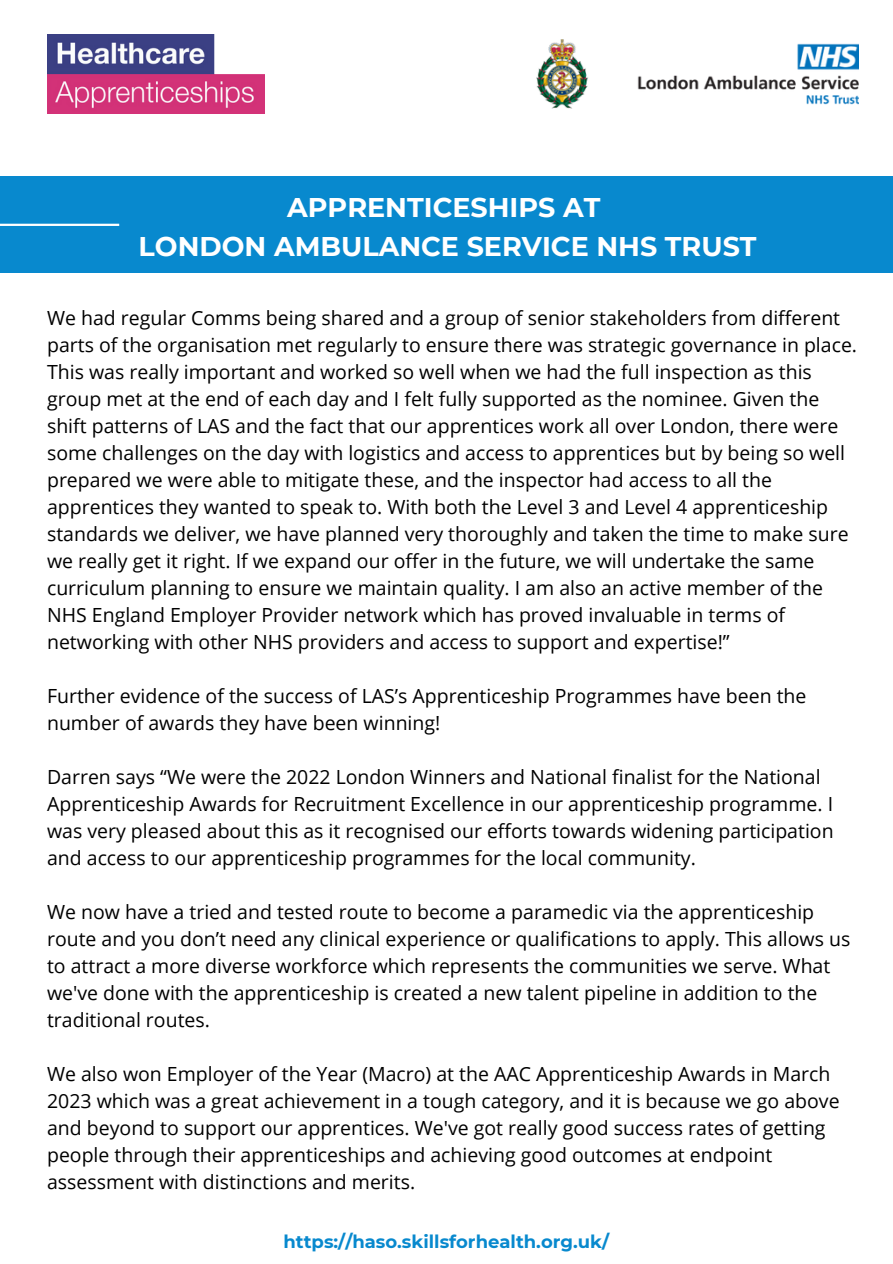
<style>
.page{position:relative;width:893px;height:1264px;background:#fff}
.page>*{position:absolute;margin:0;border:0;box-sizing:border-box;transform-origin:0 0}
.t1{font:700 27px "Montserrat";color:#fff}
.t2{font:19.5px/27px "Open Sans";color:#000}
.t3{font:700 18px "Montserrat";color:#0889ce}
</style>
<div class="page">
<img style="left:47px;top:34px;width:217px;height:79px">
<img style="left:536px;top:39px;width:322px;height:70px">
<div style="left:0;top:177px;width:892px;height:96px;background:#0889ce"></div>
<hr style="left:0;top:224px;width:119px;height:2px;background:#fff">
<p class="t1" style="left:287px;top:191px;width:315px">APPRENTICESHIPS AT</p>
<p class="t1" style="left:139px;top:230px;width:619px">LONDON AMBULANCE SERVICE NHS TRUST</p>
<p class="t2" style="left:47px;top:304px;width:811px">We had regular Comms being shared and a group of senior stakeholders from different parts of the organisation met regularly to ensure there was strategic governance in place.<br>This was really important and worked so well when we had the full inspection as this group met at the end of each day and I felt fully supported as the nominee. Given the shift patterns of LAS and the fact that our apprentices work all over London, there were some challenges on the day with logistics and access to apprentices but by being so well prepared we were able to mitigate these, and the inspector had access to all the apprentices they wanted to speak to. With both the Level 3 and Level 4 apprenticeship standards we deliver, we have planned very thoroughly and taken the time to make sure we really get it right. If we expand our offer in the future, we will undertake the same curriculum planning to ensure we maintain quality. I am also an active member of the NHS England Employer Provider network which has proved invaluable in terms of networking with other NHS providers and access to support and expertise!”</p>
<p class="t2" style="left:47px;top:682px;width:760px">Further evidence of the success of LAS’s Apprenticeship Programmes have been the number of awards they have been winning!</p>
<p class="t2" style="left:47px;top:763px;width:788px">Darren says “We were the 2022 London Winners and National finalist for the National Apprenticeship Awards for Recruitment Excellence in our apprenticeship programme. I was very pleased about this as it recognised our efforts towards widening participation and access to our apprenticeship programmes for the local community.</p>
<p class="t2" style="left:47px;top:897px;width:804px">We now have a tried and tested route to become a paramedic via the apprenticeship route and you don’t need any clinical experience or qualifications to apply. This allows us to attract a more diverse workforce which represents the communities we serve. What we've done with the apprenticeship is created a new talent pipeline in addition to the traditional routes.</p>
<p class="t2" style="left:47px;top:1059px;width:794px">We also won Employer of the Year (Macro) at the AAC Apprenticeship Awards in March 2023 which was a great achievement in a tough category, and it is because we go above and beyond to support our apprentices. We've got really good success rates of getting people through their apprenticeships and achieving good outcomes at endpoint assessment with distinctions and merits.</p>
<p class="t3" style="left:283px;top:1230px;width:327px">https://haso.skillsforhealth.org.uk/</p>
</div>
